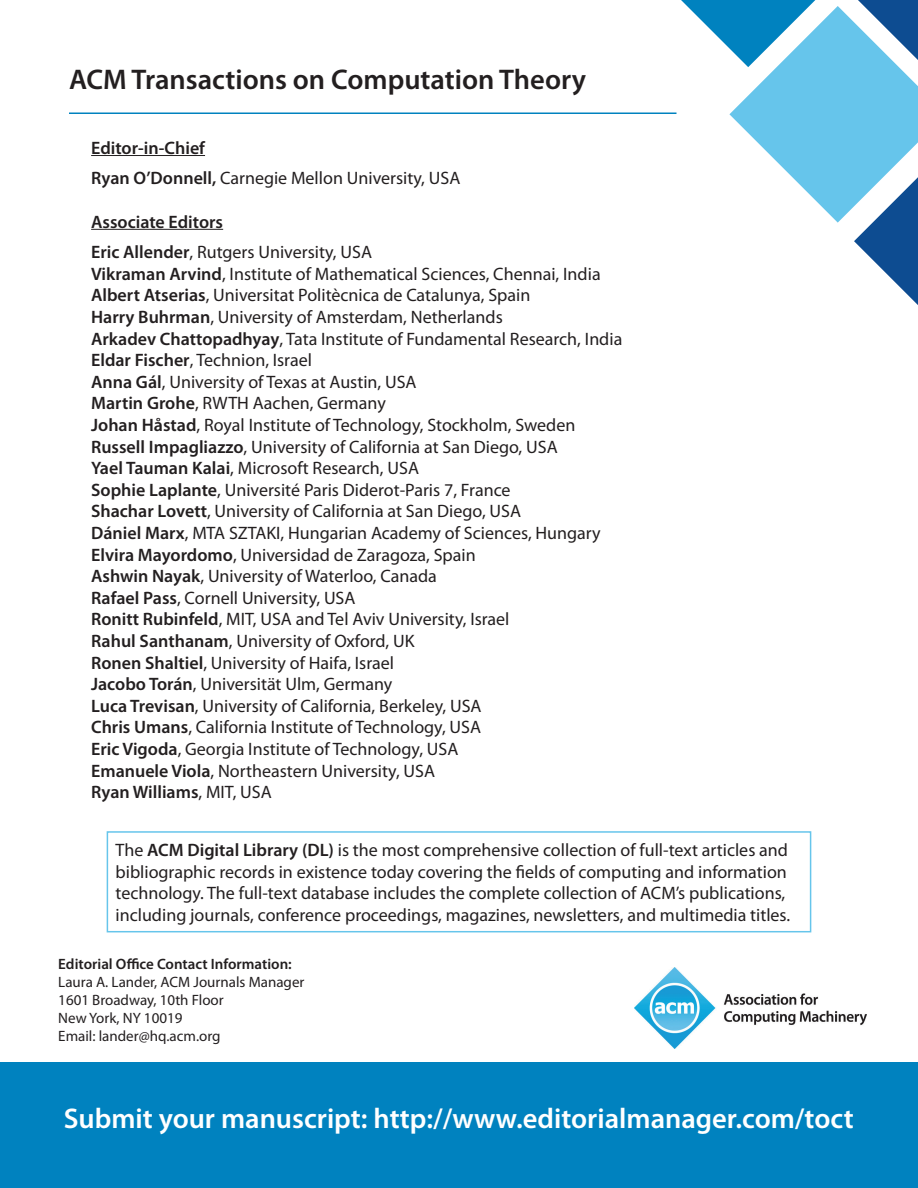
<style>
.page{position:relative;width:918px;height:1188px;background:#fff}
.page>*{position:absolute;margin:0;border:0;box-sizing:border-box;transform-origin:0 0}
.t1{font:600 28.5px "Myriad Pro";color:#fff}
.t2{font:600 28.5px "Myriad Pro";color:#231f20}
.t3{font:18px/21.6px "Myriad Pro";color:#231f20}
.t4{font:600 18px/30.6px "Myriad Pro";color:#231f20}
.t5{font:15px/18px "Myriad Pro";color:#231f20}
.t6{font:600 15px "Myriad Pro";color:#231f20}
.s1{font-weight:400}
.s2{font-weight:600}
</style>
<div class="page">
<hr style="left:91px;top:155px;width:114px;height:1px;background:#231f20">
<hr style="left:91px;top:229px;width:132px;height:1px;background:#231f20">
<div style="left:0;top:1063px;width:918px;height:125px;background:#0082bf"></div>
<svg style="left:681px;top:0;width:237px;height:305px"></svg>
<hr style="left:69px;top:112px;width:607px;height:2px;background:#0082bf">
<img style="left:634px;top:968px;width:232px;height:81px">
<div style="left:107px;top:831px;width:704px;height:101px;border:2px solid #66c5eb"></div>
<h1 class="t2" style="left:69px;top:61px;width:519px">ACM Transactions on Computation Theory</h1>
<p class="t4" style="left:91px;top:132px;width:371px">Editor-in-Chief<br>Ryan O’Donnell, <span class="s1">Carnegie Mellon University, USA</span></p>
<p class="t4" style="left:91px;top:206px;width:282px">Associate Editors<br>Eric Allender<span class="s1">, Rutgers University, USA</span></p>
<p class="t3" style="left:91px;top:263px;width:533px"><span class="s2">Vikraman Arvind</span>, Institute of Mathematical Sciences, Chennai, India <span class="s2">Albert Atserias</span>, Universitat Politècnica de Catalunya, Spain<br><span class="s2">Harry Buhrman</span>, University of Amsterdam, Netherlands<br><span class="s2">Arkadev Chattopadhyay</span>, Tata Institute of Fundamental Research, India <span class="s2">Eldar Fischer</span>, Technion, Israel<br><span class="s2">Anna Gál</span>, University of Texas at Austin, USA<br><span class="s2">Martin Grohe</span>, RWTH Aachen, Germany<br><span class="s2">Johan Håstad</span>, Royal Institute of Technology, Stockholm, Sweden <span class="s2">Russell Impagliazzo</span>, University of California at San Diego, USA<br><span class="s2">Yael Tauman Kalai</span>, Microsoft Research, USA<br><span class="s2">Sophie Laplante</span>, Université Paris Diderot-Paris 7, France<br><span class="s2">Shachar Lovett</span>, University of California at San Diego, USA<br><span class="s2">Dániel Marx</span>, MTA SZTAKI, Hungarian Academy of Sciences, Hungary <span class="s2">Elvira Mayordomo</span>, Universidad de Zaragoza, Spain<br><span class="s2">Ashwin Nayak</span>, University of Waterloo, Canada<br><span class="s2">Rafael Pass</span>, Cornell University, USA<br><span class="s2">Ronitt Rubinfeld</span>, MIT, USA and Tel Aviv University, Israel<br><span class="s2">Rahul Santhanam</span>, University of Oxford, UK<br><span class="s2">Ronen Shaltiel</span>, University of Haifa, Israel<br><span class="s2">Jacobo Torán</span>, Universität Ulm, Germany<br><span class="s2">Luca Trevisan</span>, University of California, Berkeley, USA<br><span class="s2">Chris Umans</span>, California Institute of Technology, USA<br><span class="s2">Eric Vigoda</span>, Georgia Institute of Technology, USA<br><span class="s2">Emanuele Viola</span>, Northeastern University, USA<br><span class="s2">Ryan Williams</span>, MIT, USA</p>
<p class="t3" style="left:116px;top:839px;width:676px">The <span class="s2">ACM Digital Library (DL)</span> is the most comprehensive collection of full-text articles and bibliographic records in existence today covering the fields of computing and information technology. The full-text database includes the complete collection of ACM’s publications, including journals, conference proceedings, magazines, newsletters, and multimedia titles.</p>
<p class="t6" style="left:58px;top:954px;width:235px">Editorial Office Contact Information:</p>
<p class="t5" style="left:58px;top:973px;width:248px">Laura A. Lander, ACM Journals Manager<br>1601 Broadway, 10th Floor<br>New York, NY 10019<br>Email: lander@hq.acm.org</p>
<h1 class="t1" style="left:64px;top:1101px;width:791px">Submit your manuscript: http://www.editorialmanager.com/toct</h1>
</div>
